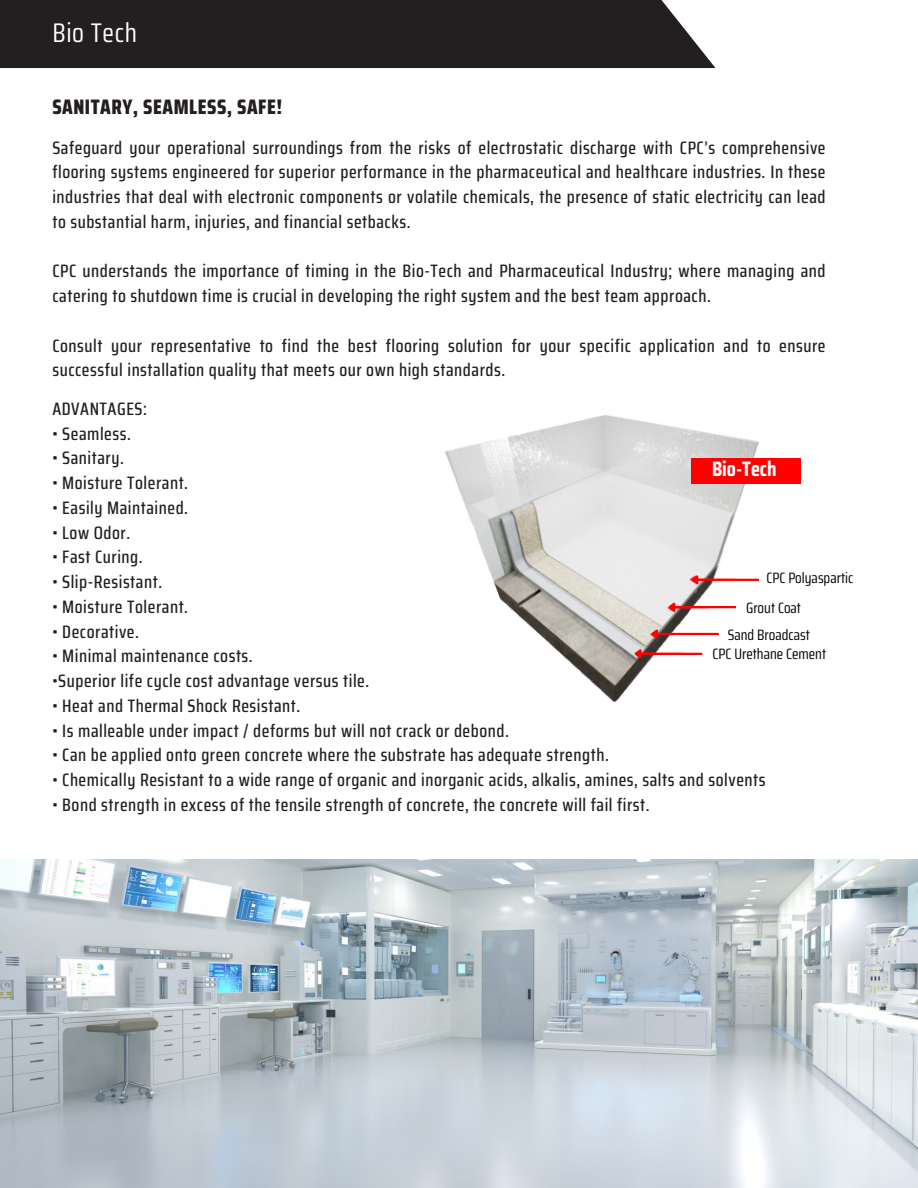
<style>
.page{position:relative;width:918px;height:1188px;background:#fff}
.page>*{position:absolute;margin:0;border:0;box-sizing:border-box;transform-origin:0 0}
.t1{font:27px "Saira Condensed";letter-spacing:.025em;color:#fff}
.t2{font:800 21px "Saira Condensed";letter-spacing:.025em;color:#231f20}
.t3{font:700 21px "Saira Condensed";color:#fff}
.t4{font:500 18px/24.8px "Saira Condensed";letter-spacing:.03em;color:#231f20}
.t5{font:15px "Saira Condensed";color:#000}
</style>
<div class="page">
<div style="left:0;top:0;width:716px;height:68px;background:#231f20"></div>
<img style="left:445px;top:415px;width:315px;height:287px">
<img style="left:0;top:860px;width:918px;height:328px">
<div style="left:691px;top:458px;width:110px;height:26px;background:#f00"></div>
<hr style="left:698px;top:579px;width:61px;height:2px;background:#f00">
<svg style="left:689px;top:572px;width:11px;height:14px"></svg>
<hr style="left:675px;top:606px;width:61px;height:2px;background:#f00">
<svg style="left:666px;top:599px;width:11px;height:15px"></svg>
<hr style="left:658px;top:633px;width:61px;height:2px;background:#f00">
<svg style="left:649px;top:626px;width:11px;height:15px"></svg>
<hr style="left:641px;top:653px;width:61px;height:2px;background:#f00">
<svg style="left:632px;top:646px;width:11px;height:14px"></svg>
<p class="t1" style="left:52px;top:12px;width:86px">Bio Tech</p>
<p class="t2" style="left:52px;top:90px;width:231px">SANITARY, SEAMLESS, SAFE!</p>
<p class="t4" style="left:52px;top:135px;width:775px;text-align:justify">Safeguard your operational surroundings from the risks of electrostatic discharge with CPC’s comprehensive flooring systems engineered for superior performance in the pharmaceutical and healthcare industries. In these industries that deal with electronic components or volatile chemicals, the presence of static electricity can lead to substantial harm, injuries, and financial setbacks.</p>
<p class="t4" style="left:52px;top:259px;width:775px">CPC understands the importance of timing in the Bio-Tech and Pharmaceutical Industry; where managing and catering to shutdown time is crucial in developing the right system and the best team approach.</p>
<p class="t4" style="left:52px;top:333px;width:775px">Consult your representative to find the best flooring solution for your specific application and to ensure successful installation quality that meets our own high standards.</p>
<p class="t4" style="left:52px;top:396px;width:96px">ADVANTAGES:</p>
<p class="t4" style="left:52px;top:421px;width:80px">• Seamless.</p>
<p class="t4" style="left:52px;top:446px;width:73px">• Sanitary.</p>
<p class="t4" style="left:52px;top:470px;width:137px">• Moisture Tolerant.</p>
<p class="t4" style="left:52px;top:495px;width:137px">• Easily Maintained.</p>
<p class="t4" style="left:52px;top:520px;width:79px">• Low Odor.</p>
<p class="t4" style="left:52px;top:545px;width:92px">• Fast Curing.</p>
<p class="t4" style="left:52px;top:569px;width:111px">• Slip-Resistant.</p>
<p class="t4" style="left:52px;top:594px;width:137px">• Moisture Tolerant.</p>
<p class="t4" style="left:52px;top:619px;width:88px">• Decorative.</p>
<p class="t4" style="left:52px;top:644px;width:202px">• Minimal maintenance costs.</p>
<p class="t4" style="left:52px;top:668px;width:318px">•Superior life cycle cost advantage versus tile.</p>
<p class="t4" style="left:52px;top:693px;width:249px">• Heat and Thermal Shock Resistant.</p>
<p class="t4" style="left:52px;top:718px;width:458px">• Is malleable under impact / deforms but will not crack or debond.</p>
<p class="t4" style="left:52px;top:743px;width:558px">• Can be applied onto green concrete where the substrate has adequate strength.</p>
<p class="t4" style="left:52px;top:767px;width:715px">• Chemically Resistant to a wide range of organic and inorganic acids, alkalis, amines, salts and solvents</p>
<p class="t4" style="left:52px;top:792px;width:599px">• Bond strength in excess of the tensile strength of concrete, the concrete will fail first.</p>
<p class="t3" style="left:712px;top:452px;width:66px">Bio-Tech</p>
<p class="t5" style="left:766px;top:566px;width:88px">CPC Polyaspartic</p>
<p class="t5" style="left:746px;top:596px;width:56px">Grout Coat</p>
<p class="t5" style="left:728px;top:623px;width:84px">Sand Broadcast</p>
<p class="t5" style="left:713px;top:642px;width:115px">CPC Urethane Cement</p>
</div>
